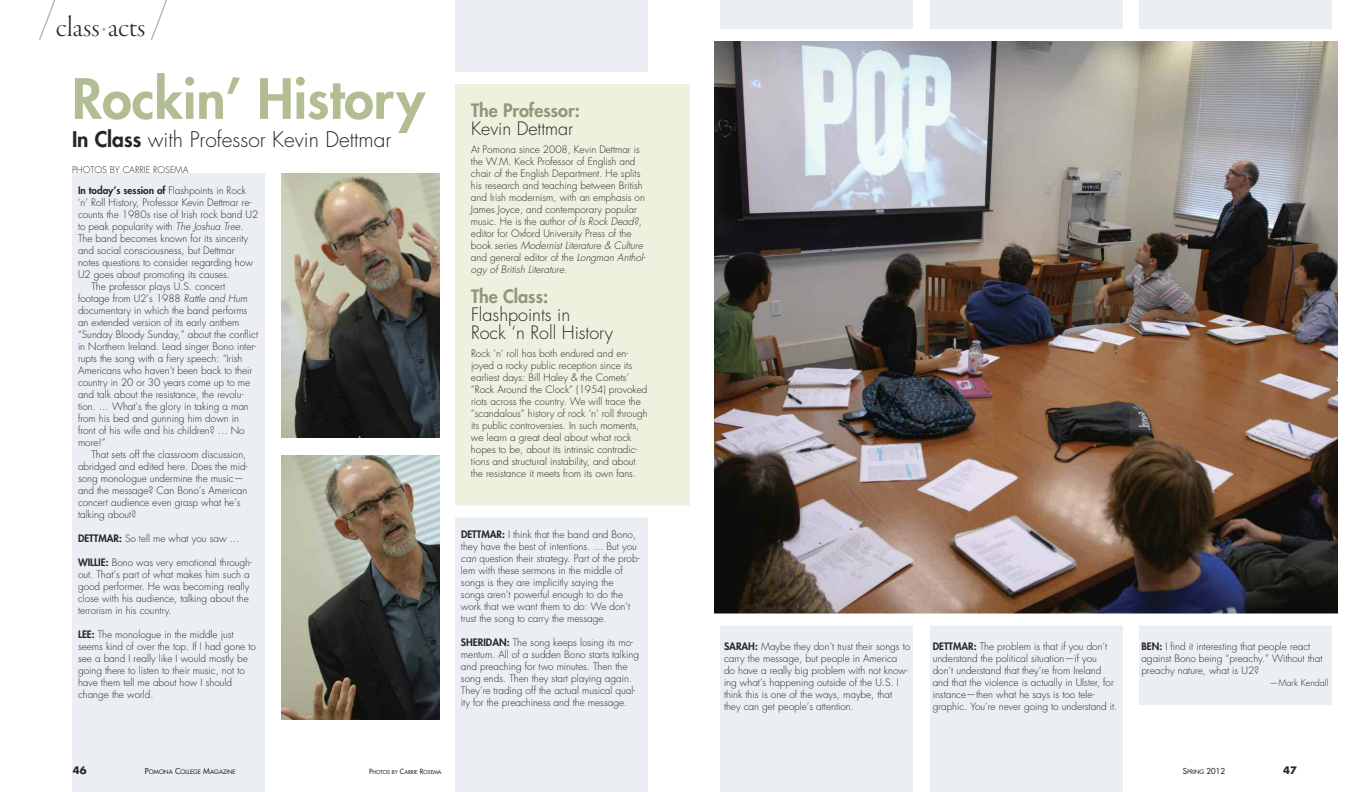
<style>
.page{position:relative;width:1368px;height:792px;background:#fff}
.page>*{position:absolute;margin:0;border:0;box-sizing:border-box;transform-origin:0 0}
.t1{font:800 54px "Futura";color:#b3bd94}
.t2{font:30px "Garamond Premr Pro Lt Disp";color:#272627}
.t3{font:300 21px "Futura";color:#272627}
.t4{font:300 18px/18px "Futura";color:#272627}
.t5{font:800 18px "Futura";color:#90977b}
.t6{font:300 10px/12px "Futura";color:#272627}
.t7{font:800 10px "Futura";color:#272627}
.t8{font:700 10px "Futura";color:#272627}
.t9{font:300 9px "Futura";color:#272627}
.t10{font:8px "Futura";color:#272627}
.t11{font:6px "Futura";color:#272627}
.t12{font:5.2px "Futura";color:#272627}
.s1{font-size:60px;color:#a7b5cb}
.s2{font-family:"Galliard";color:#a7b5cb}
.s3{font-weight:800}
.s4{font-weight:300}
.s5{font-style:italic}
.s6{font-size:8px}
.s7{font-size:6px}
.s8{font-size:7px}
</style>
<div class="page">
<div style="left:720px;top:0;width:192px;height:792px;background:#ebeef3"></div>
<div style="left:931px;top:0;width:192px;height:792px;background:#ebeef3"></div>
<div style="left:1140px;top:0;width:192px;height:704px;background:#ebeef3"></div>
<div style="left:72px;top:173px;width:192px;height:619px;background:#ebeef3"></div>
<div style="left:456px;top:0;width:192px;height:792px;background:#ebeef3"></div>
<img style="left:281px;top:173px;width:159px;height:265px">
<img style="left:281px;top:456px;width:159px;height:264px">
<img style="left:715px;top:42px;width:622px;height:570px">
<div style="left:702px;top:29px;width:648px;height:596px;border:12px solid #fff"></div>
<div style="left:455px;top:84px;width:235px;height:421px;background:#edf2de"></div>
<div style="left:443px;top:72px;width:259px;height:445px;border:12px solid #fff"></div>
<h2 class="t2" style="left:37px;top:15px;width:136px"><span class="s1">/</span>class<span class="s2">·</span>acts<span class="s1">/</span></h2>
<h1 class="t1" style="left:72px;top:73px;width:354px">Rockin’ History</h1>
<h3 class="t3" style="left:72px;top:130px;width:321px"><span class="s3">In Class</span> with Professor Kevin Dettmar</h3>
<p class="t9" style="left:72px;top:166px;width:118px">PHOTOS BY CARRIE ROSEMA</p>
<p class="t7" style="left:78px;top:186px;width:170px">In today’s session of <span class="s4">Flashpoints in Rock</span></p>
<p class="t6" style="left:78px;top:197px;width:175px">‘n’ Roll History, Professor Kevin Dettmar re-</p>
<p class="t6" style="left:78px;top:209px;width:182px">counts the 1980s rise of Irish rock band U2</p>
<p class="t6" style="left:78px;top:221px;width:167px">to peak popularity with <span class="s5">The Joshua Tree</span>.</p>
<p class="t6" style="left:78px;top:233px;width:172px">The band becomes known for its sincerity</p>
<p class="t6" style="left:78px;top:245px;width:158px">and social consciousness, but Dettmar</p>
<p class="t6" style="left:78px;top:257px;width:176px">notes questions to consider regarding how</p>
<p class="t6" style="left:78px;top:269px;width:154px">U2 goes about promoting its causes.</p>
<p class="t6" style="left:91px;top:281px;width:135px">The professor plays U.S. concert</p>
<p class="t6" style="left:78px;top:293px;width:171px">footage from U2’s 1988 <span class="s5">Rattle and Hum</span></p>
<p class="t6" style="left:78px;top:305px;width:171px">documentary in which the band performs</p>
<p class="t6" style="left:78px;top:317px;width:163px">an extended version of its early anthem</p>
<p class="t6" style="left:78px;top:329px;width:182px">“Sunday Bloody Sunday,” about the conflict</p>
<p class="t6" style="left:78px;top:341px;width:180px">in Northern Ireland. Lead singer Bono inter-</p>
<p class="t6" style="left:78px;top:353px;width:166px">rupts the song with a fiery speech: “Irish</p>
<p class="t6" style="left:78px;top:365px;width:176px">Americans who haven’t been back to their</p>
<p class="t6" style="left:78px;top:377px;width:174px">country in 20 or 30 years come up to me</p>
<p class="t6" style="left:78px;top:389px;width:167px">and talk about the resistance, the revolu-</p>
<p class="t6" style="left:78px;top:401px;width:172px">tion. … What’s the glory in taking a man</p>
<p class="t6" style="left:78px;top:413px;width:163px">from his bed and gunning him down in</p>
<p class="t6" style="left:78px;top:425px;width:168px">front of his wife and his children? … No</p>
<p class="t6" style="left:78px;top:437px;width:29px">more!”</p>
<p class="t6" style="left:91px;top:449px;width:156px">That sets off the classroom discussion,</p>
<p class="t6" style="left:78px;top:461px;width:171px">abridged and edited here. Does the mid-</p>
<p class="t6" style="left:78px;top:473px;width:167px">song monologue undermine the music—</p>
<p class="t6" style="left:78px;top:485px;width:171px">and the message? Can Bono’s American</p>
<p class="t6" style="left:78px;top:497px;width:164px">concert audience even grasp what he’s</p>
<p class="t6" style="left:78px;top:509px;width:60px">talking about?</p>
<p class="t6" style="left:78px;top:533px;width:163px"><span class="s3">DETTMAR:</span> So tell me what you saw …</p>
<p class="t6" style="left:78px;top:557px;width:176px"><span class="s3">WILLIE:</span> Bono was very emotional through&shy;out. That’s part of what makes him such a good performer. He was becoming really close with his audience, talking about the terrorism in his country.</p>
<p class="t6" style="left:78px;top:629px;width:180px"><span class="s3">LEE:</span> The monologue in the middle just seems kind of over the top. If I had gone to see a band I really like I would mostly be going there to listen to their music, not to have them tell me about how I should change the world.</p>
<h3 class="t5" style="left:471px;top:102px;width:110px">The Professor:</h3>
<h3 class="t4" style="left:471px;top:121px;width:104px">Kevin Dettmar</h3>
<p class="t6" style="left:471px;top:144px;width:176px">At Pomona since 2008, Kevin Dettmar is the W.M. Keck Professor of English and chair of the English Department. He splits his research and teaching between British and Irish modernism, with an emphasis on James Joyce, and contemporary popular music. He is the author <span class="s5">of Is Rock Dead?</span>, editor for Oxford University Press of the book series <span class="s5">Modernist Literature &amp; Culture </span>and general editor of the <span class="s5">Longman Anthol&shy;ogy of British Literature</span>.</p>
<h3 class="t5" style="left:471px;top:288px;width:79px">The Class:</h3>
<h3 class="t4" style="left:471px;top:307px;width:144px">Flashpoints in<br>Rock ‘n Roll History</h3>
<p class="t6" style="left:471px;top:348px;width:178px">Rock ’n’ roll has both endured and en&shy;joyed a rocky public reception since its earliest days: Bill Haley &amp; the Comets’ “Rock Around the Clock” (1954) provoked riots across the country. We will trace the “scandalous” history of rock ’n’ roll through its public controversies. In such moments, we learn a great deal about what rock hopes to be, about its intrinsic contradic&shy;tions and structural instability, and about the resistance it meets from its own fans.</p>
<p class="t6" style="left:461px;top:529px;width:180px"><span class="s3">DETTMAR:</span> I think that the band and Bono, they have the best of intentions. … But you <span class="s5">can</span> question their strategy. Part of the prob&shy;lem with these sermons in the middle of songs is they are implicitly saying the<br>songs aren’t powerful enough to do the work that we want them to do: We don’t trust the song to carry the message.</p>
<p class="t6" style="left:461px;top:637px;width:180px"><span class="s3">SHERIDAN:</span> The song keeps losing its mo&shy;mentum. All of a sudden Bono starts talking and preaching for two minutes. Then the song ends. Then they start playing again.<br>They’re trading off the actual musical qual&shy;ity for the preachiness and the message.</p>
<p class="t6" style="left:724px;top:641px;width:188px"><span class="s3">SARAH:</span> Maybe they don’t trust their songs to carry the message, but people in America do have a really big problem with not know&shy;ing what’s happening outside of the U.S. I think this is one of the ways, maybe, that they can get people’s attention.</p>
<p class="t6" style="left:933px;top:641px;width:186px"><span class="s3">DETTMAR:</span> The problem is that if you don’t understand the political situation—if you don’t understand that they’re from Ireland and that the violence is actually in Ulster, for instance—then what he says is too tele&shy;graphic. You’re never going to understand it.</p>
<p class="t6" style="left:1141px;top:641px;width:183px"><span class="s3">BEN:</span> I find it interesting that people react against Bono being “preachy.” Without that preachy nature, what is U2?</p>
<p class="t9" style="left:1270px;top:679px;width:60px">—Mark Kendall</p>
<p class="t8" style="left:73px;top:766px;width:15px">46</p>
<p class="t11" style="left:145px;top:769px;width:92px"><span class="s6">P</span>OMONA <span class="s6">C</span>OLLEGE <span class="s6">M</span>AGAZINE</p>
<p class="t10" style="left:1183px;top:767px;width:44px">S<span class="s7">PRING</span> 2012</p>
<p class="t8" style="left:1283px;top:766px;width:15px">47</p>
<p class="t12" style="left:369px;top:770px;width:74px"><span class="s8">P</span>HOTOS BY <span class="s8">C</span>ARRIE <span class="s8">R</span>OSEMA</p>
</div>
